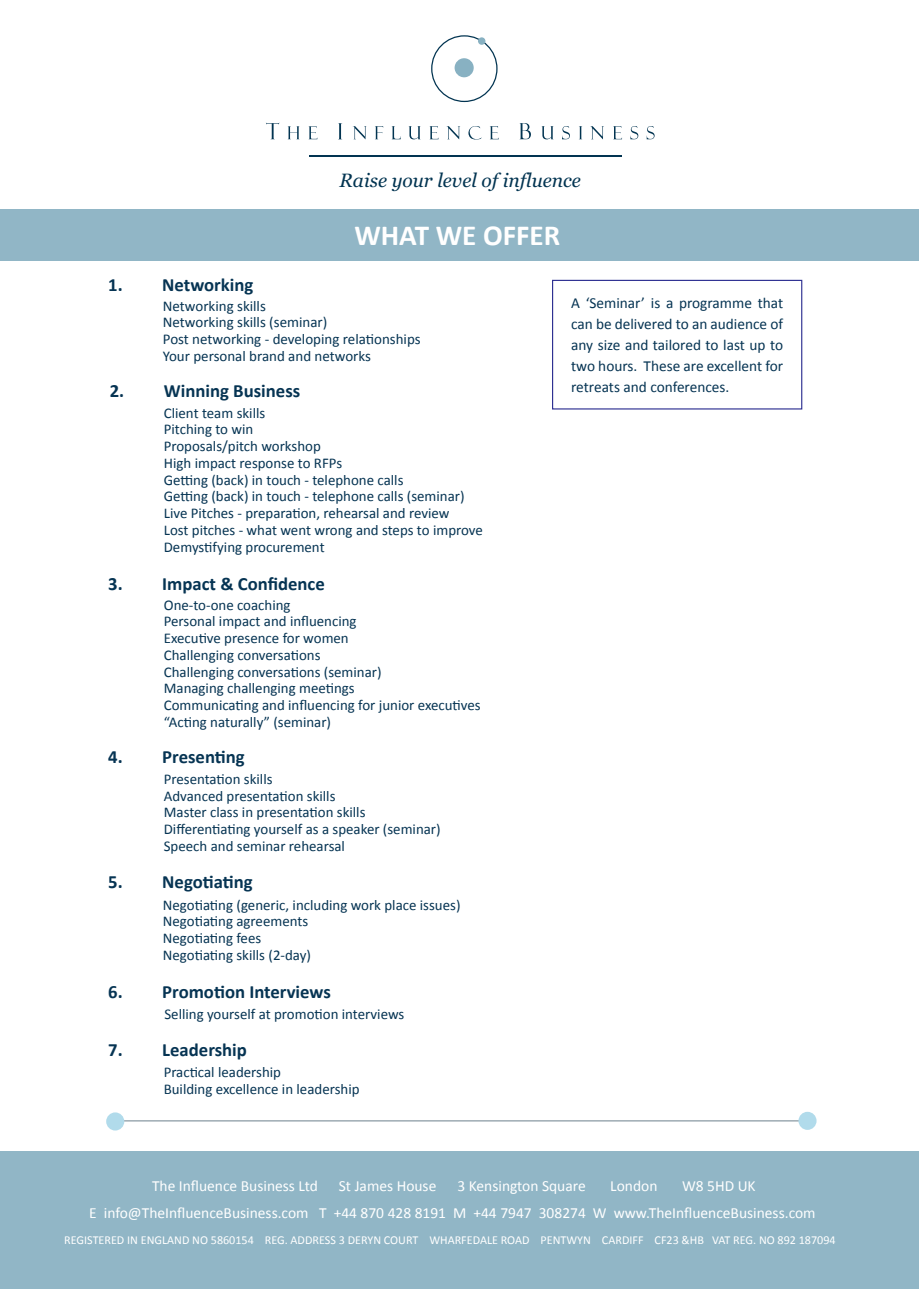
<style>
.page{position:relative;width:919px;height:1289px;background:#fff}
.page>*{position:absolute;margin:0;border:0;box-sizing:border-box;transform-origin:0 0}
.t1{font:700 29.1px "Calibri";color:#fff}
.t2{font:italic 19.2px "Georgia";color:#023451}
.t3{font:700 18.75px "Calibri";color:#063453}
.t4{font:15.45px/26.8px "Calibri";color:#fff}
.t5{font:15.3px/21px "Calibri";color:#063453;text-align:justify}
.t6{font:15px/16.8px "Calibri";color:#063453}
.t7{font:14.85px/16.8px "Calibri";color:#063453}
.t8{font:12.15px "Calibri";color:#fff}
</style>
<div class="page">
<div style="left:0;top:209px;width:918px;height:51px;background:#91b6c6"></div>
<hr style="left:122px;top:1120px;width:679px;height:1px;background:#08293d">
<div style="left:798px;top:1111px;width:18px;height:18px;background:#b1dbeb;border-radius:50%"></div>
<div style="left:106px;top:1112px;width:18px;height:18px;background:#b1dbeb;border-radius:50%"></div>
<svg style="left:266px;top:123px;width:13px;height:16px"></svg>
<svg style="left:287px;top:126px;width:12px;height:13px"></svg>
<svg style="left:308px;top:126px;width:9px;height:13px"></svg>
<svg style="left:338px;top:123px;width:4px;height:16px"></svg>
<svg style="left:352px;top:126px;width:14px;height:13px"></svg>
<svg style="left:375px;top:126px;width:8px;height:13px"></svg>
<svg style="left:391px;top:126px;width:9px;height:13px"></svg>
<svg style="left:408px;top:126px;width:12px;height:13px"></svg>
<svg style="left:429px;top:126px;width:9px;height:13px"></svg>
<svg style="left:446px;top:126px;width:14px;height:13px"></svg>
<svg style="left:468px;top:126px;width:13px;height:13px"></svg>
<svg style="left:490px;top:126px;width:8px;height:13px"></svg>
<svg style="left:519px;top:123px;width:12px;height:16px"></svg>
<svg style="left:541px;top:126px;width:12px;height:13px"></svg>
<svg style="left:562px;top:126px;width:8px;height:13px"></svg>
<svg style="left:579px;top:126px;width:3px;height:13px"></svg>
<svg style="left:590px;top:126px;width:14px;height:13px"></svg>
<svg style="left:613px;top:126px;width:9px;height:13px"></svg>
<svg style="left:630px;top:126px;width:8px;height:13px"></svg>
<svg style="left:646px;top:126px;width:8px;height:13px"></svg>
<hr style="left:310px;top:155px;width:312px;height:1px;background:#023451">
<svg style="left:431px;top:35px;width:66px;height:67px"></svg>
<div style="left:478px;top:37px;width:7px;height:8px;background:#88b1c2;border-radius:50%"></div>
<div style="left:552px;top:280px;width:250px;height:129px;background:#fff;border:1px solid #2e3092"></div>
<div style="left:0;top:1151px;width:918px;height:137px;background:#91b6c6"></div>
<p class="t2" style="left:339px;top:168px;width:243px">Raise your level of influence</p>
<h1 class="t1" style="left:354px;top:217px;width:207px">WHAT WE OFFER</h1>
<p class="t3" style="left:108px;top:273px;width:147px">1. Networking</p>
<p class="t6" style="left:163px;top:297px;width:259px">Networking skills<br>Networking skills (seminar)<br>Post networking - developing relationships<br>Your personal brand and networks</p>
<p class="t3" style="left:110px;top:379px;width:192px">2. Winning Business</p>
<p class="t7" style="left:164px;top:404px;width:320px">Client team skills<br>Pitching to win<br>Proposals/pitch workshop<br>High impact response to RFPs<br>Getting (back) in touch - telephone calls<br>Getting (back) in touch - telephone calls (seminar)<br>Live Pitches - preparation, rehearsal and review<br>Lost pitches - what went wrong and steps to improve Demystifying procurement</p>
<p class="t3" style="left:108px;top:571px;width:218px">3. Impact &amp; Confidence</p>
<p class="t7" style="left:164px;top:596px;width:318px">One-to-one coaching<br>Personal impact and influencing<br>Executive presence for women<br>Challenging conversations<br>Challenging conversations (seminar)<br>Managing challenging meetings<br>Communicating and influencing for junior executives “Acting naturally” (seminar)</p>
<p class="t3" style="left:108px;top:745px;width:138px">4. Presenting</p>
<p class="t7" style="left:164px;top:770px;width:278px">Presentation skills<br>Advanced presentation skills<br>Master class in presentation skills Differentiating yourself as a speaker (seminar)<br>Speech and seminar rehearsal</p>
<p class="t3" style="left:108px;top:870px;width:146px">5. Negotiating</p>
<p class="t7" style="left:163px;top:896px;width:299px">Negotiating (generic, including work place issues)<br>Negotiating agreements<br>Negotiating fees<br>Negotiating skills (2-day)</p>
<p class="t3" style="left:108px;top:980px;width:224px">6. Promotion Interviews</p>
<p class="t7" style="left:164px;top:1005px;width:241px">Selling yourself at promotion interviews</p>
<p class="t3" style="left:108px;top:1038px;width:140px">7. Leadership</p>
<p class="t7" style="left:164px;top:1063px;width:197px">Practical leadership<br>Building excellence in leadership</p>
<p class="t5" style="left:571px;top:293px;width:213px">A ‘Seminar’ is a programme that can be delivered to an audience of any size and tailored to last up to two hours. These are excellent for retreats and conferences.</p>
<p class="t4" style="left:152px;top:1172px;width:167px">The Influence Business Ltd</p>
<p class="t4" style="left:339px;top:1172px;width:99px">St James House</p>
<p class="t4" style="left:457px;top:1172px;width:130px">3 Kensington Square</p>
<p class="t4" style="left:610px;top:1172px;width:49px">London</p>
<p class="t4" style="left:89px;top:1172px;width:727px;text-indent:592px">W8 5HD UK<br>E info@TheInfluenceBusiness.com T +44 870 428 8191 M +44 7947 308274 W www.TheInfluenceBusiness.com</p>
<p class="t8" style="left:64px;top:1232px;width:773px">REGISTERED IN ENGLAND NO 5860154 REG. ADDRESS 3 DERYN COURT WHARFEDALE ROAD PENTWYN CARDIFF CF23 &amp;HB VAT REG. NO 892 187094</p>
</div>
